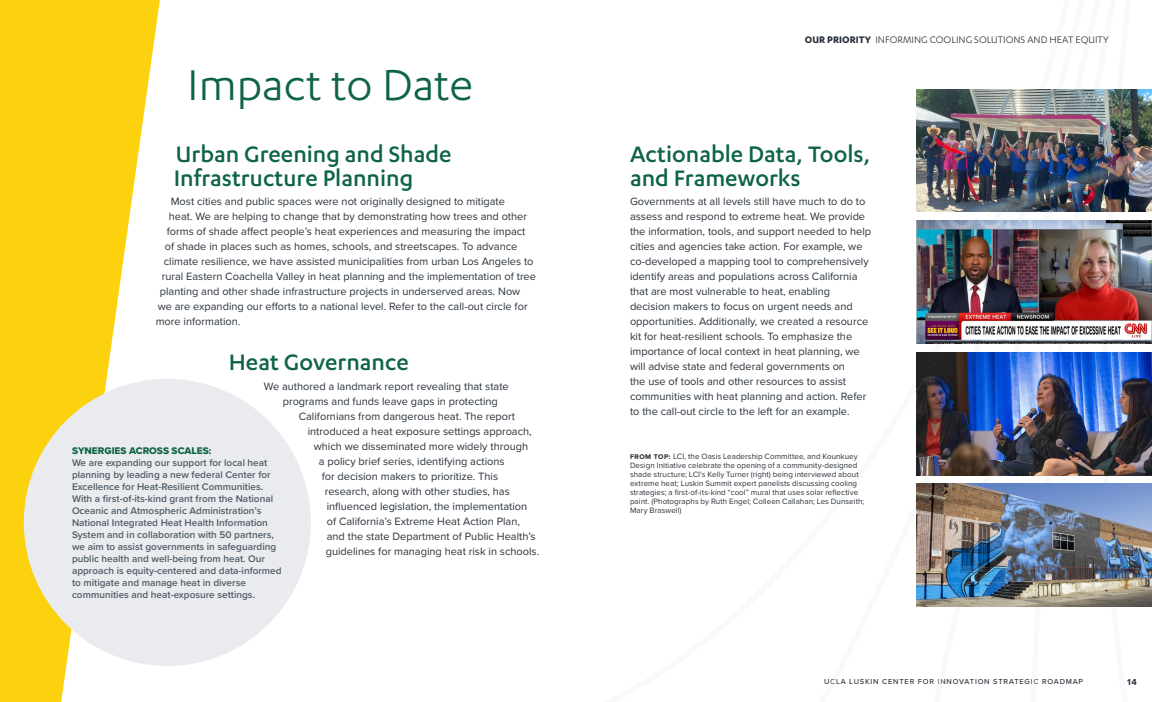
<style>
.page{position:relative;width:1152px;height:702px;background:#fff}
.page>*{position:absolute;margin:0;border:0;box-sizing:border-box;transform-origin:0 0}
.Preface_Heading{font:50px "Karbon";color:#0e6445}
.Paragraph{font:500 26px/24px "Karbon";color:#0e6445}
.Paragraph-2{font:11px/15px "Proxima Nova";color:#29323b}
.Preface_Heading-2{font:11px "Karbon";color:#29323b}
.Paragraph-3{font:600 10px/12px "Proxima Nova";color:#505c68}
.t1{font:700 9px "Proxima Nova";color:#29323b}
.t2{font:8px/9px "Proxima Nova";letter-spacing:.005em;color:#29323b}
.t3{font:500 7.5px "Proxima Nova";letter-spacing:.11em;color:#29323b}
.s1{font-family:"Proxima Nova Extrabld";font-weight:400;color:#0e6445}
.s2{font-weight:700}
.s3{font-weight:700;font-size:7px;color:#231f20}
</style>
<div class="page">
<svg style="left:1125px;top:220px;width:27px;height:387px"></svg>
<svg style="left:1026px;top:220px;width:99px;height:387px"></svg>
<img style="left:916px;top:353px;width:236px;height:122px">
<img style="left:916px;top:221px;width:236px;height:122px">
<img style="left:916px;top:484px;width:236px;height:122px">
<img style="left:916px;top:89px;width:236px;height:123px">
<svg style="left:0;top:0;width:160px;height:702px;background:#fcd72d"></svg>
<div style="left:24px;top:379px;width:287px;height:287px;background:#e9ebee;border-radius:50%"></div>
<p class="Preface_Heading" style="left:187px;top:57px;width:287px">Impact to Date</p>
<p class="Paragraph" style="left:174px;top:141px;width:279px">Urban Greening and Shade<br>Infrastructure Planning</p>
<p class="Paragraph-2" style="left:171px;top:194px;width:336px">Most cities and public spaces were not originally designed to mitigate</p>
<p class="Paragraph-2" style="left:169px;top:209px;width:360px">heat. We are helping to change that by demonstrating how trees and other</p>
<p class="Paragraph-2" style="left:167px;top:224px;width:360px">forms of shade affect people’s heat experiences and measuring the impact</p>
<p class="Paragraph-2" style="left:165px;top:239px;width:354px">of shade in places such as homes, schools, and streetscapes. To advance</p>
<p class="Paragraph-2" style="left:164px;top:254px;width:371px">climate resilience, we have assisted municipalities from urban Los Angeles to</p>
<p class="Paragraph-2" style="left:162px;top:269px;width:376px">rural Eastern Coachella Valley in heat planning and the implementation of tree</p>
<p class="Paragraph-2" style="left:160px;top:284px;width:362px">planting and other shade infrastructure projects in underserved areas. Now</p>
<p class="Paragraph-2" style="left:158px;top:299px;width:371px">we are expanding our efforts to a national level. Refer to the call-out circle for</p>
<p class="Paragraph-2" style="left:156px;top:314px;width:86px">more information.</p>
<p class="Paragraph" style="left:229px;top:349px;width:182px">Heat Governance</p>
<p class="Paragraph-2" style="left:264px;top:378px;width:247px">We authored a landmark report revealing that state</p>
<p class="Paragraph-2" style="left:283px;top:393px;width:217px">programs and funds leave gaps in protecting</p>
<p class="Paragraph-2" style="left:299px;top:408px;width:218px">Californians from dangerous heat. The report</p>
<p class="Paragraph-2" style="left:308px;top:423px;width:226px">introduced a heat exposure settings approach,</p>
<p class="Paragraph-2" style="left:314px;top:438px;width:216px">which we disseminated more widely through</p>
<p class="Paragraph-2" style="left:319px;top:453px;width:187px">a policy brief series, identifying actions</p>
<p class="Paragraph-2" style="left:322px;top:468px;width:178px">for decision makers to prioritize. This</p>
<p class="Paragraph-2" style="left:325px;top:483px;width:187px">research, along with other studies, has</p>
<p class="Paragraph-2" style="left:327px;top:498px;width:202px">influenced legislation, the implementation</p>
<p class="Paragraph-2" style="left:327px;top:513px;width:195px">of California’s Extreme Heat Action Plan,</p>
<p class="Paragraph-2" style="left:327px;top:528px;width:211px">and the state Department of Public Health’s</p>
<p class="Paragraph-2" style="left:326px;top:543px;width:215px">guidelines for managing heat risk in schools.</p>
<p class="Paragraph-3" style="left:72px;top:444px;width:211px"><span class="s1">SYNERGIES ACROSS SCALES:<br></span>We are expanding our support for local heat planning by leading a new federal Center for Excellence for Heat-Resilient Communities.<br>With a first-of-its-kind grant from the National Oceanic and Atmospheric Administration’s National Integrated Heat Health Information System and in collaboration with 50 partners, we aim to assist governments in safeguarding public health and well-being from heat. Our approach is equity-centered and data-informed to mitigate and manage heat in diverse communities and heat-exposure settings.</p>
<p class="Preface_Heading-2" style="left:805px;top:34px;width:305px"><span class="s2">OUR PRIORITY</span> INFORMING COOLING SOLUTIONS AND HEAT EQUITY</p>
<p class="Paragraph" style="left:630px;top:141px;width:242px">Actionable Data, Tools, and Frameworks</p>
<p class="Paragraph-2" style="left:630px;top:194px;width:243px">Governments at all levels still have much to do to assess and respond to extreme heat. We provide the information, tools, and support needed to help cities and agencies take action. For example, we co-developed a mapping tool to comprehensively identify areas and populations across California that are most vulnerable to heat, enabling decision makers to focus on urgent needs and opportunities. Additionally, we created a resource kit for heat-resilient schools. To emphasize the importance of local context in heat planning, we will advise state and federal governments on<br>the use of tools and other resources to assist communities with heat planning and action. Refer to the call-out circle to the left for an example.</p>
<p class="t2" style="left:630px;top:452px;width:236px"><span class="s3">FROM TOP:</span> LCI, the Oasis Leadership Committee, and Kounkuey Design Initiative celebrate the opening of a community-designed shade structure; LCI’s Kelly Turner (right) being interviewed about extreme heat; Luskin Summit expert panelists discussing cooling strategies; a first-of-its-kind “cool” mural that uses solar reflective paint. (Photographs by Ruth Engel; Colleen Callahan; Les Dunseith; Mary Braswell)</p>
<p class="t3" style="left:824px;top:676px;width:261px">UCLA LUSKIN CENTER FOR INNOVATION STRATEGIC ROADMAP</p>
<p class="t1" style="left:1127px;top:675px;width:11px">14</p>
</div>
